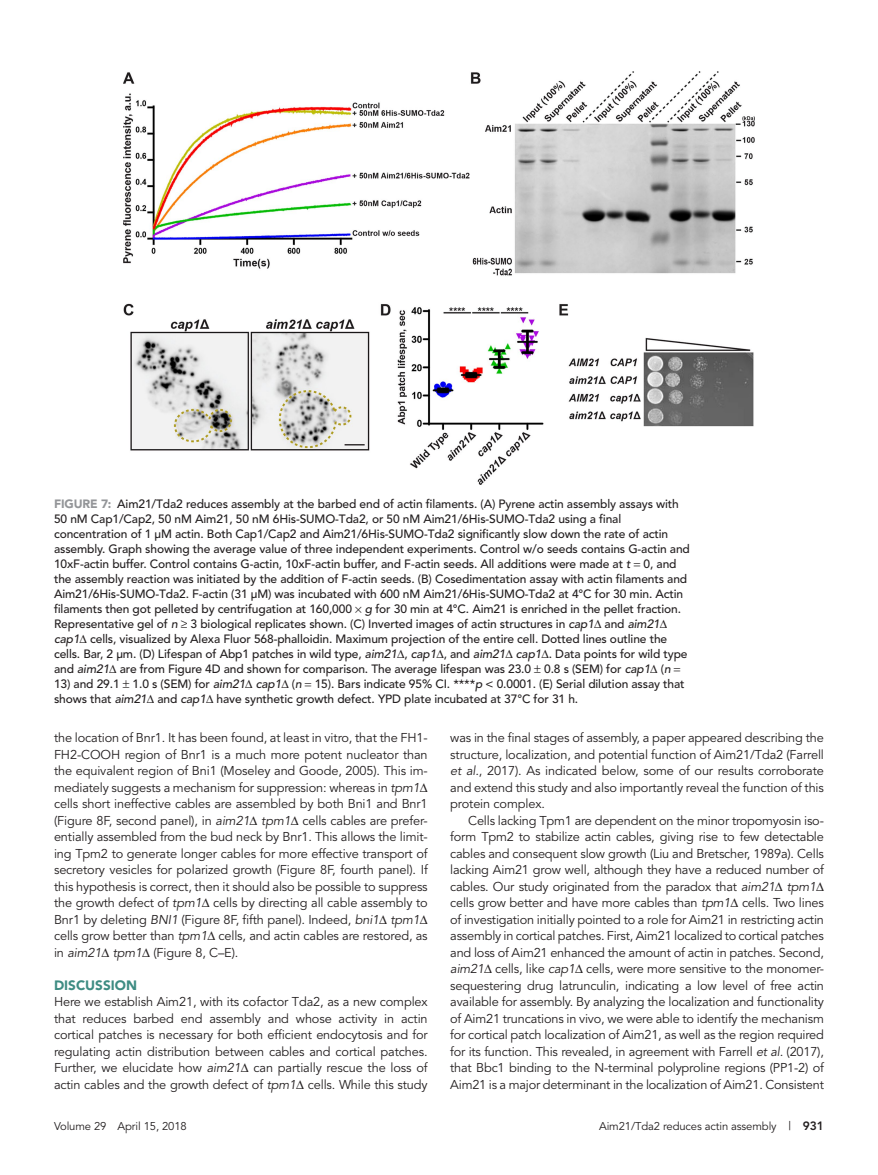
<style>
.page{position:relative;width:878px;height:1175px;background:#fff}
.page>*{position:absolute;margin:0;border:0;box-sizing:border-box;transform-origin:0 0}
.t1{font:900 13.5px "Avenir";color:#3e8c83}
.Para{font:12.75px/16.5px "Avenir";letter-spacing:-.015em;color:#231f20;text-align:justify}
.ParaFL{font:12.75px/16.5px "Avenir";letter-spacing:-.01em;color:#231f20;text-align:justify}
.FigCaption_35_5p{font:500 12px/15px "Avenir";letter-spacing:-.01em;color:#231f20}
.t2{font:11.25px "Avenir";letter-spacing:-.01em;color:#231f20}
.s1{font-weight:900;color:#939598}
.s2{font-style:italic}
.s3{font-size:12px}
.s4{font-weight:800;font-size:12px}
</style>
<div class="page">
<img style="left:124px;top:71px;width:630px;height:413px">
<p class="FigCaption_35_5p" style="left:54px;top:496px;width:637px"><span class="s1">FIGURE 7:</span> Aim21/Tda2 reduces assembly at the barbed end of actin filaments. (A) Pyrene actin assembly assays with 50 nM Cap1/Cap2, 50 nM Aim21, 50 nM 6His-SUMO-Tda2, or 50 nM Aim21/6His-SUMO-Tda2 using a final concentration of 1 μM actin. Both Cap1/Cap2 and Aim21/6His-SUMO-Tda2 significantly slow down the rate of actin assembly. Graph showing the average value of three independent experiments. Control w/o seeds contains G-actin and 10xF-actin buffer. Control contains G-actin, 10xF-actin buffer, and F-actin seeds. All additions were made at <span class="s2">t</span> 0, and the assembly reaction was initiated by the addition of F-actin seeds. (B) Cosedimentation assay with actin filaments and Aim21/6His-SUMO-Tda2. F-actin (31 μM) was incubated with 600 nM Aim21/6His-SUMO-Tda2 at 4°C for 30 min. Actin filaments then got pelleted by centrifugation at 160,000 <span class="s2">g</span> for 30 min at 4°C. Aim21 is enriched in the pellet fraction.<br>Representative gel of <span class="s2">n</span> ≥ 3 biological replicates shown. (C) Inverted images of actin structures in <span class="s2">cap1</span> and <span class="s2">aim21<br>cap1</span> cells, visualized by Alexa Fluor 568-phalloidin. Maximum projection of the entire cell. Dotted lines outline the cells. Bar, 2 μm. (D) Lifespan of Abp1 patches in wild type, <span class="s2">aim21</span> , <span class="s2">cap1</span> , and <span class="s2">aim21 cap1</span> . Data points for wild type and <span class="s2">aim21</span> are from Figure 4D and shown for comparison. The average lifespan was 23.0 0.8 s (SEM) for <span class="s2">cap1</span> (<span class="s2">n</span></p>
<p class="FigCaption_35_5p" style="left:54px;top:676px;width:632px">13) and 29.1 1.0 s (SEM) for <span class="s2">aim21 cap1</span> (<span class="s2">n</span> 15). Bars indicate 95% CI. ****<span class="s2">p</span> &lt; 0.0001. (E) Serial dilution assay that shows that <span class="s2">aim21</span> and <span class="s2">cap1</span> have synthetic growth defect. YPD plate incubated at 37°C for 31 h.</p>
<p class="Para" style="left:54px;top:729px;width:375px">the location of Bnr1. It has been found, at least in vitro, that the FH1- FH2-COOH region of Bnr1 is a much more potent nucleator than the equivalent region of Bni1 (Moseley and Goode, 2005). This im&shy;mediately suggests a mechanism for suppression: whereas in <span class="s2">tpm1</span>∆ cells short ineffective cables are assembled by both Bni1 and Bnr1 (Figure 8F, second panel), in <span class="s2">aim21</span>∆ <span class="s2">tpm1</span>∆ cells cables are prefer&shy;entially assembled from the bud neck by Bnr1. This allows the limit&shy;ing Tpm2 to generate longer cables for more effective transport of secretory vesicles for polarized growth (Figure 8F, fourth panel). If this hypothesis is correct, then it should also be possible to suppress the growth defect of <span class="s2">tpm1</span>∆ cells by directing all cable assembly to Bnr1 by deleting <span class="s2">BNI1</span> (Figure 8F, fifth panel)<span class="s2">.</span> Indeed, <span class="s2">bni1</span>∆ <span class="s2">tpm1</span>∆ cells grow better than <span class="s2">tpm1</span>∆ cells, and actin cables are restored, as in <span class="s2">aim21 tpm1</span> (Figure 8, C–E).</p>
<h1 class="t1" style="left:54px;top:976px;width:84px">DISCUSSION</h1>
<p class="ParaFL" style="left:54px;top:993px;width:375px">Here we establish Aim21, with its cofactor Tda2, as a new complex that reduces barbed end assembly and whose activity in actin cortical patches is necessary for both efficient endocytosis and for regulating actin distribution between cables and cortical patches.<br>Further, we elucidate how <span class="s2">aim21</span>∆ can partially rescue the loss of actin cables and the growth defect of <span class="s2">tpm1</span>∆ cells. While this study</p>
<p class="ParaFL" style="left:450px;top:729px;width:375px">was in the final stages of assembly, a paper appeared describing the structure, localization, and potential function of Aim21/Tda2 (Farrell <span class="s2">et al.</span>, 2017). As indicated below, some of our results corroborate and extend this study and also importantly reveal the function of this protein complex.</p>
<p class="Para" style="left:450px;top:812px;width:375px;text-indent:18px">Cells lacking Tpm1 are dependent on the minor tropomyosin iso&shy;form Tpm2 to stabilize actin cables, giving rise to few detectable cables and consequent slow growth (Liu and Bretscher, 1989a). Cells lacking Aim21 grow well, although they have a reduced number of cables. Our study originated from the paradox that <span class="s2">aim21</span>∆ <span class="s2">tpm1</span>∆ cells grow better and have more cables than <span class="s2">tpm1</span>∆ cells. Two lines of investigation initially pointed to a role for Aim21 in restricting actin assembly in cortical patches. First, Aim21 localized to cortical patches and loss of Aim21 enhanced the amount of actin in patches. Second, <span class="s2">aim21</span>∆ cells, like <span class="s2">cap1</span>∆ cells, were more sensitive to the monomer&shy;sequestering drug latrunculin, indicating a low level of free actin available for assembly. By analyzing the localization and functionality of Aim21 truncations in vivo, we were able to identify the mechanism for cortical patch localization of Aim21, as well as the region required for its function. This revealed, in agreement with Farrell <span class="s2">et al.</span> (2017), that Bbc1 binding to the N-terminal polyproline regions (PP1-2) of Aim21 is a major determinant in the localization of Aim21. Consistent</p>
<p class="t2" style="left:54px;top:1119px;width:134px">Volume 29 April 15, 2018</p>
<p class="t2" style="left:599px;top:1119px;width:226px">Aim21/Tda2 reduces actin assembly <span class="s3">|</span> <span class="s4">931</span></p>
</div>
